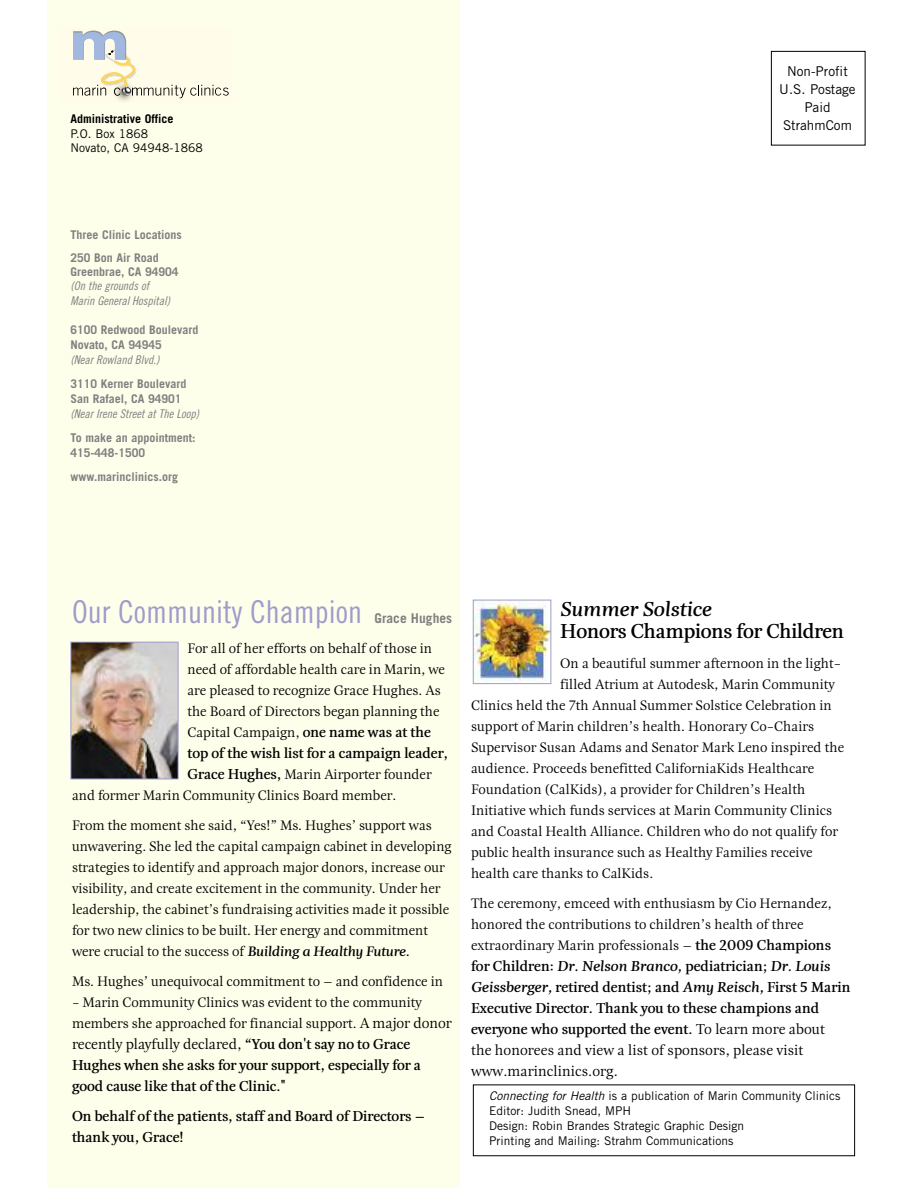
<style>
.page{position:relative;width:918px;height:1188px;background:#fff}
.page>*{position:absolute;margin:0;border:0;box-sizing:border-box;transform-origin:0 0}
.t1{font:31.5px "Trade Gothic Cond Eighteen";color:#9f9cca}
.t2{font:700 21px "Esta Pro";letter-spacing:-.01em;color:#000}
.t3{font:italic 700 21px "Esta Pro";color:#000}
.t4{font:700 15px/21px "Esta Pro";letter-spacing:-.005em;color:#000}
.t5{font:14.25px/21px "Esta Pro";letter-spacing:-.005em;color:#000}
.t6{font:13.5px/18px "Trade Gothic";color:#000;text-align:center}
.t7{font:700 13.5px "Trade Gothic";color:#808080}
.t8{font:12px/15px "Trade Gothic";color:#000}
.t9{font:700 12px/15px "Trade Gothic";color:#808080}
.t10{font:12px/14.4px "Trade Gothic Cond Eighteen Obl";color:#808080}
.t11{font:700 12px "Trade Gothic";color:#000}
.s1{font-weight:700;font-size:15px}
.s2{font-weight:700;font-style:italic}
.s3{font-size:15px}
.s4{font-weight:400}
.s5{font-style:italic}
</style>
<div class="page">
<div style="left:47px;top:0;width:412px;height:1188px;background:#fdffeb"></div>
<svg style="left:73px;top:31px;width:156px;height:71px"></svg>
<img style="left:72px;top:644px;width:104px;height:133px">
<div style="left:70px;top:642px;width:108px;height:137px;border:1px solid #9f9cca"></div>
<img style="left:475px;top:602px;width:74px;height:80px">
<div style="left:473px;top:600px;width:78px;height:84px;border:1px solid #9f9cca"></div>
<div style="left:771px;top:51px;width:95px;height:95px;border:1px solid #000"></div>
<p class="t11" style="left:71px;top:115px;width:104px">Administrative Office</p>
<p class="t8" style="left:71px;top:127px;width:134px;line-height:14.4px">P.O. Box 1868<br>Novato, CA 94948-1868</p>
<p class="t9" style="left:71px;top:224px;width:113px;line-height:23px">Three Clinic Locations<br>250 Bon Air Road</p>
<p class="t9" style="left:71px;top:265px;width:110px">Greenbrae, CA 94904</p>
<p class="t10" style="left:70px;top:280px;width:101px">(On the grounds of<br>Marin General Hospital)</p>
<p class="t9" style="left:70px;top:323px;width:130px">6100 Redwood Boulevard<br>Novato, CA 94945</p>
<p class="t10" style="left:70px;top:354px;width:91px">(Near Rowland Blvd.)</p>
<p class="t9" style="left:70px;top:377px;width:118px">3110 Kerner Boulevard<br>San Rafael, CA 94901</p>
<p class="t10" style="left:70px;top:408px;width:130px">(Near Irene Street at The Loop)</p>
<p class="t9" style="left:70px;top:431px;width:127px">To make an appointment:<br>415-448-1500</p>
<p class="t9" style="left:70px;top:470px;width:109px">www.marinclinics.org</p>
<p class="t6" style="left:779px;top:64px;width:78px">Non-Profit<br>U.S. Postage<br>Paid<br>StrahmCom</p>
<h1 class="t1" style="left:72px;top:600px;width:292px">Our Community Champion</h1>
<p class="t7" style="left:375px;top:613px;width:79px">Grace Hughes</p>
<p class="t5" style="left:187px;top:639px;width:259px">For all of her efforts on behalf of those in need of affordable health care in Marin, we are pleased to recognize Grace Hughes. As the Board of Directors began planning the Capital Campaign, <span class="s1">one name was at the</span></p>
<p class="t4" style="left:188px;top:744px;width:262px">top of the wish list for a campaign leader,</p>
<p class="t5" style="left:72px;top:765px;width:361px;text-indent:115px"><span class="s1">Grace Hughes,</span> Marin Airporter founder and former Marin Community Clinics Board member.</p>
<p class="t5" style="left:72px;top:816px;width:381px">From the moment she said, “Yes!” Ms. Hughes’ support was unwavering. She led the capital campaign cabinet in developing strategies to identify and approach major donors, increase our visibility, and create excitement in the community. Under her leadership, the cabinet’s fundraising activities made it possible for two new clinics to be built. Her energy and commitment were crucial to the success of <span class="s2">Building a Healthy Future.</span></p>
<p class="t5" style="left:72px;top:972px;width:373px">Ms. Hughes’ unequivocal commitment to – and confidence in</p>
<p class="t5" style="left:72px;top:993px;width:381px">- Marin Community Clinics was evident to the community members she approached for financial support. <span class="s3">A major donor</span></p>
<p class="t4" style="left:72px;top:1035px;width:351px"><span class="s4">recently playfully declared,</span> “You don't say no to Grace<br>Hughes when she asks for your support, especially for a good cause like that of the Clinic."</p>
<p class="t4" style="left:72px;top:1107px;width:354px">On behalf of the patients, staff and Board of Directors – thank you, Grace!</p>
<h2 class="t3" style="left:560px;top:602px;width:153px">Summer Solstice</h2>
<h2 class="t2" style="left:560px;top:624px;width:286px">Honors Champions for Children</h2>
<p class="t5" style="left:560px;top:655px;width:283px">On a beautiful summer afternoon in the light-</p>
<p class="t5" style="left:560px;top:676px;width:276px">filled Atrium at Autodesk, Marin Community</p>
<p class="t5" style="left:471px;top:697px;width:362px">Clinics held the 7th Annual Summer Solstice Celebration in</p>
<p class="t5" style="left:471px;top:718px;width:345px">support of Marin children’s health. Honorary Co-Chairs</p>
<p class="t5" style="left:471px;top:739px;width:375px">Supervisor Susan Adams and Senator Mark Leno inspired the</p>
<p class="t5" style="left:471px;top:760px;width:345px">audience. Proceeds benefitted CaliforniaKids Healthcare</p>
<p class="t5" style="left:471px;top:781px;width:336px">Foundation (CalKids), a provider for Children’s Health</p>
<p class="t5" style="left:471px;top:802px;width:363px">Initiative which funds services at Marin Community Clinics</p>
<p class="t5" style="left:471px;top:823px;width:369px">and Coastal Health Alliance. Children who do not qualify for</p>
<p class="t5" style="left:471px;top:844px;width:343px">public health insurance such as Healthy Families receive</p>
<p class="t5" style="left:471px;top:865px;width:184px">health care thanks to CalKids.</p>
<p class="t5" style="left:471px;top:895px;width:362px">The ceremony, emceed with enthusiasm by Cio Hernandez, honored the contributions to children’s health of three extraordinary Marin professionals – <span class="s1">the 2009 Champions</span></p>
<p class="t4" style="left:471px;top:957px;width:381px">for Children: <span class="s5">Dr. Nelson Branco,</span> pediatrician; <span class="s5">Dr. Louis Geissberger,</span> retired dentist; and <span class="s5">Amy Reisch,</span> First 5 Marin Executive Director. Thank you to these champions and everyone who supported the event. <span class="s4">To learn more about<br>the honorees and view a list of sponsors, please visit www.marinclinics.org.</span></p>
<p class="t8" style="left:489px;top:1090px;width:353px"><span class="s5">Connecting for Health</span> is a publication of Marin Community Clinics Editor: Judith Snead, MPH<br>Design: Robin Brandes Strategic Graphic Design<br>Printing and Mailing: Strahm Communications</p>
</div>
